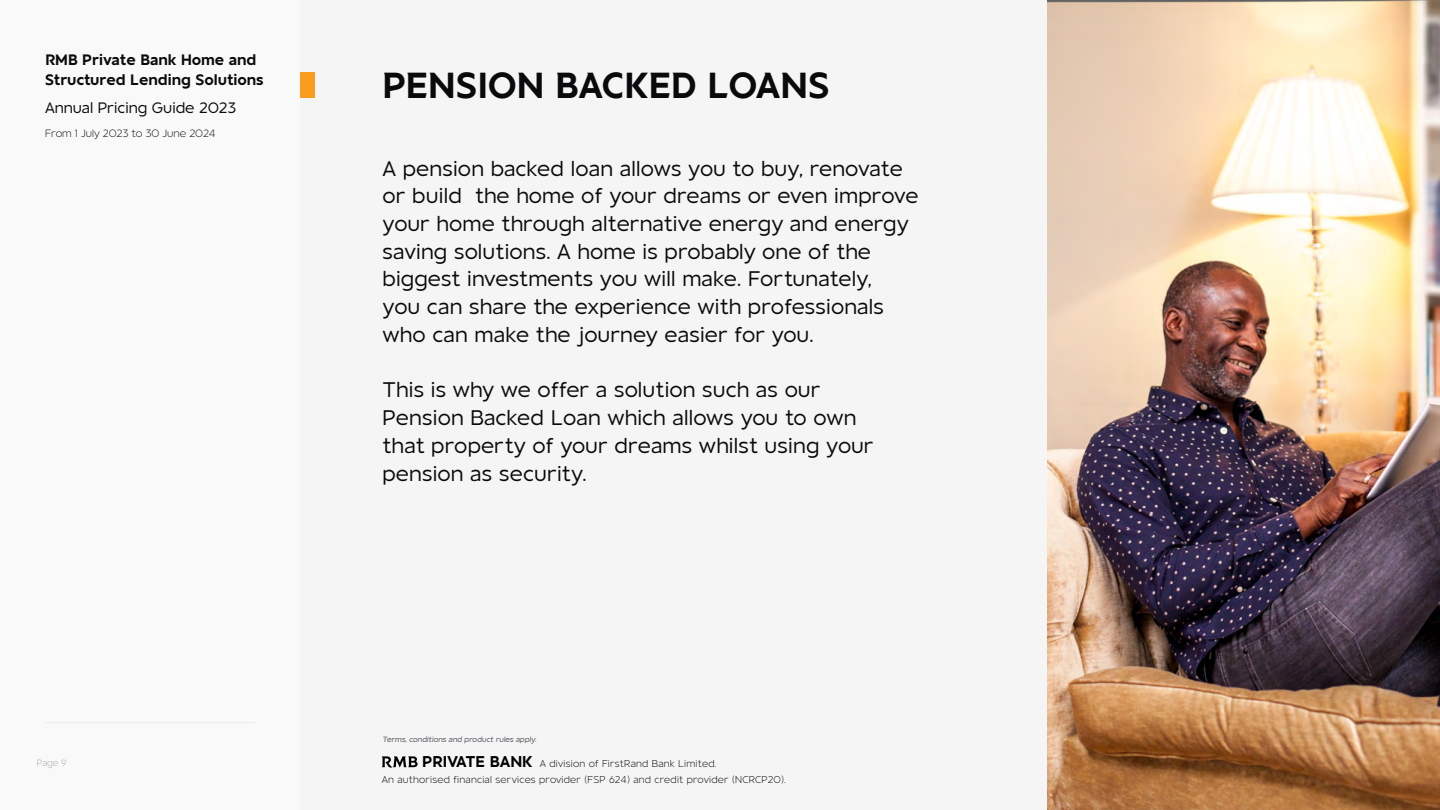
<style>
.page{position:relative;width:1440px;height:810px;background:#fff}
.page>*{position:absolute;margin:0;border:0;box-sizing:border-box;transform-origin:0 0}
.t1{font:36px "RMB Sans Display";color:#0a0a0d}
.t2{font:21px/27.8px "RMB Sans";letter-spacing:.01em;color:#0a0a0d}
.t3{font:15px/19.5px "RMB Sans Display";color:#0a0a0d}
.t4{font:15px "RMB Sans";color:#0a0a0d}
.t5{font:300 10.5px "RMB Sans";color:#0a0a0d}
.t6{font:300 9.75px/16px "RMB Sans";letter-spacing:.025em;color:#000}
.t7{font:300 9px "RMB Sans";color:#a6a6a7}
.t8{font:italic 7.5px "RMB Sans";color:#4a4f55}
.s1{font-weight:800;font-size:15.52px}
</style>
<div class="page">
<div style="left:300px;top:0;width:1140px;height:810px;background:#f5f5f5"></div>
<div style="left:0;top:0;width:300px;height:810px;background:#f9f9f9"></div>
<hr style="left:45px;top:722px;width:210px;height:1px;background:#ececec">
<svg style="left:382px;top:756px;width:36px;height:12px"></svg>
<div style="left:300px;top:72px;width:15px;height:26px;background:#fa9d1e"></div>
<img style="left:1048px;top:0;width:392px;height:810px">
<p class="t3" style="left:45px;top:50px;width:220px">RMB Private Bank Home and<br>Structured Lending Solutions</p>
<p class="t4" style="left:45px;top:99px;width:193px">Annual Pricing Guide 2023</p>
<p class="t5" style="left:45px;top:127px;width:172px">From 1 July 2023 to 30 June 2024</p>
<p class="t7" style="left:37px;top:758px;width:31px">Page 9</p>
<h1 class="t1" style="left:382px;top:64px;width:449px">PENSION BACKED LOANS</h1>
<p class="t2" style="left:382px;top:154px;width:538px">A pension backed loan allows you to buy, renovate or build the home of your dreams or even improve your home through alternative energy and energy saving solutions. A home is probably one of the biggest investments you will make. Fortunately,<br>you can share the experience with professionals who can make the journey easier for you.</p>
<p class="t2" style="left:382px;top:376px;width:493px">This is why we offer a solution such as our Pension Backed Loan which allows you to own that property of your dreams whilst using your pension as security.</p>
<p class="t8" style="left:382px;top:735px;width:156px">Terms, conditions and product rules apply.</p>
<p class="t6" style="left:382px;top:756px;width:406px;text-indent:40px"><span class="s1">PRIVATE BANK</span> A division of FirstRand Bank Limited.<br>An authorised financial services provider (FSP 624) and credit provider (NCRCP20).</p>
</div>
